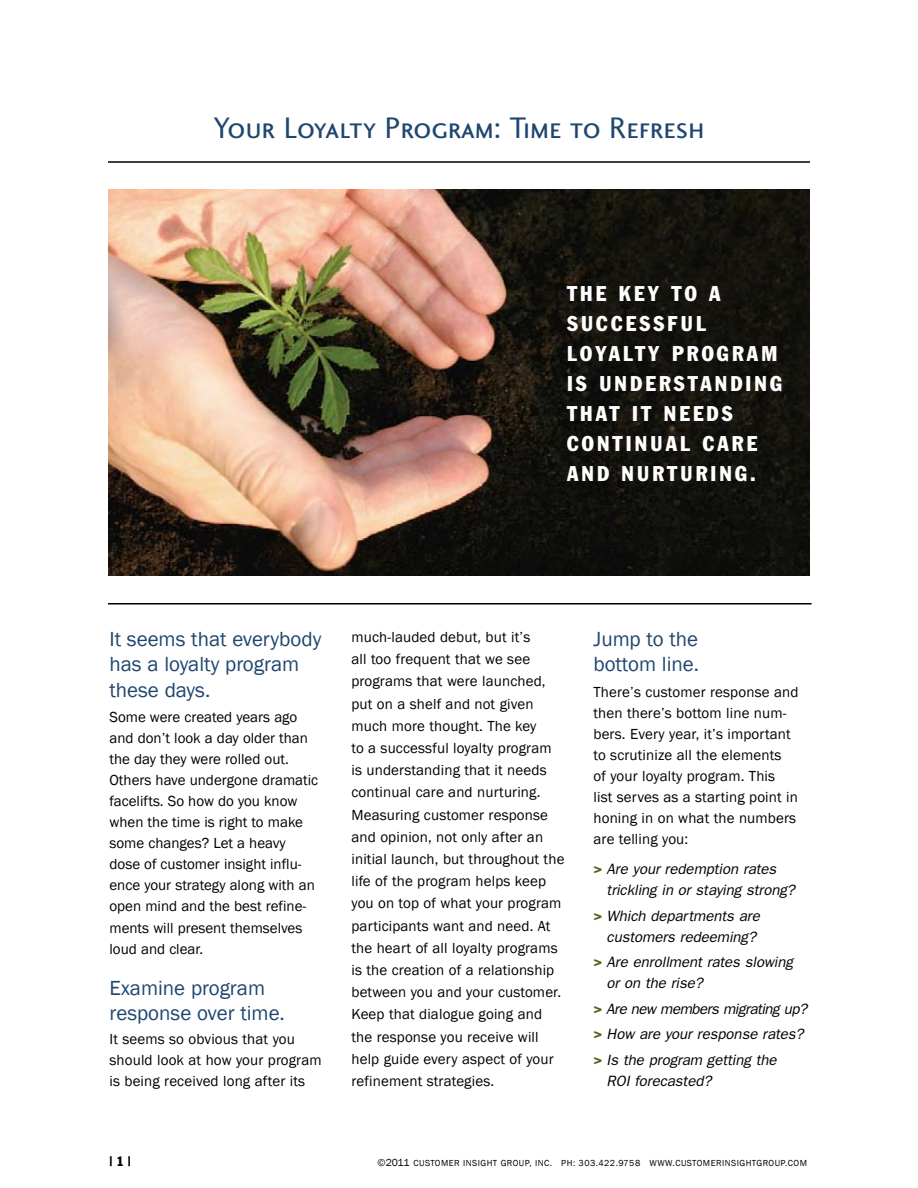
<style>
.page{position:relative;width:918px;height:1188px;background:#fff}
.page>*{position:absolute;margin:0;border:0;box-sizing:border-box;transform-origin:0 0}
.t1{font:30.75px "Charlotte Sans Small Caps Plain";color:#1f466f}
.t2{font:21px/25.2px "Franklin Gothic";color:#1f466f}
.t3{font:condensed 21px/30px "Franklin Gothic";letter-spacing:.15em;color:#fff}
.t4{font:15px/22.2px "Franklin Gothic";letter-spacing:.01em;color:#000}
.t5{font:italic 15px/21px "Franklin Gothic";letter-spacing:-.005em;color:#000}
.t6{font:condensed 13.5px "Franklin Gothic";color:#000}
.t7{font:9px "Franklin Gothic";letter-spacing:.05em;color:#000}
.s1{font-weight:600;font-style:normal;color:#566423}
.s2{font-size:10.5px}
</style>
<div class="page">
<img style="left:108px;top:189px;width:702px;height:387px">
<hr style="left:108px;top:161px;width:702px;height:2px;background:#000">
<hr style="left:108px;top:603px;width:704px;height:1px;background:#000">
<h1 class="t1" style="left:213px;top:109px;width:493px">Your Loyalty Program: Time to Refresh</h1>
<h2 class="t3" style="left:567px;top:278px;width:217px">THE KEY TO A<br>SUCCESSFUL<br>LOYALT Y PROGRAM<br>IS UNDERSTANDING<br>T HAT IT NEEDS<br>CONT INUAL CARE<br>AND NURT URING.</h2>
<h2 class="t2" style="left:110px;top:627px;width:213px">It seems that everybody has a loyalty program these days.</h2>
<p class="t4" style="left:110px;top:707px;width:210px;line-height:21px">Some were created years ago and don’t look a day older than the day they were rolled out.<br>Others have undergone dramatic facelifts. So how do you know when the time is right to make some changes? Let a heavy dose of customer insight influ&shy;ence your strategy along with an open mind and the best refine&shy;ments will present themselves loud and clear.</p>
<h2 class="t2" style="left:110px;top:975px;width:177px">Examine program response over time.</h2>
<p class="t4" style="left:110px;top:1029px;width:214px;line-height:21.1px">It seems so obvious that you should look at how your program is being received long after its</p>
<p class="t4" style="left:351px;top:626px;width:214px">much-lauded debut, but it’s<br>all too frequent that we see programs that were launched, put on a shelf and not given much more thought. The key<br>to a successful loyalty program is understanding that it needs continual care and nurturing.<br>Measuring customer response and opinion, not only after an initial launch, but throughout the life of the program helps keep you on top of what your program participants want and need. At the heart of all loyalty programs is the creation of a relationship between you and your customer.<br>Keep that dialogue going and the response you receive will help guide every aspect of your refinement strategies.</p>
<h2 class="t2" style="left:594px;top:627px;width:107px">Jump to the bottom line.</h2>
<p class="t4" style="left:594px;top:682px;width:206px;line-height:21px">There’s customer response and then there’s bottom line num&shy;bers. Every year, it’s important to scrutinize all the elements<br>of your loyalty program. This<br>list serves as a starting point in honing in on what the numbers are telling you:</p>
<p class="t5" style="left:607px;top:858px;width:190px;text-indent:-13px"><span class="s1">&gt;</span> Are your redemption rates trickling in or staying strong?</p>
<p class="t5" style="left:593px;top:905px;width:168px;text-align:right"><span class="s1">&gt;</span> Which departments are customers redeeming?</p>
<p class="t5" style="left:607px;top:951px;width:188px;text-indent:-13px"><span class="s1">&gt;</span> Are enrollment rates slowing or on the rise?</p>
<p class="t5" style="left:593px;top:996px;width:215px;line-height:25.5px"><span class="s1">&gt;</span> Are new members migrating up? <span class="s1">&gt;</span> How are your response rates? <span class="s1">&gt;</span> Is the program getting the</p>
<p class="t5" style="left:607px;top:1070px;width:106px">ROI forecasted?</p>
<p class="t6" style="left:110px;top:1153px;width:23px">| |</p>
<p class="t7" style="left:378px;top:1158px;width:431px"><span class="s2">©2011</span> Customer Insight Group, INC. ph: 303.422.9758 www.customeri nsightgroup.com</p>
</div>
